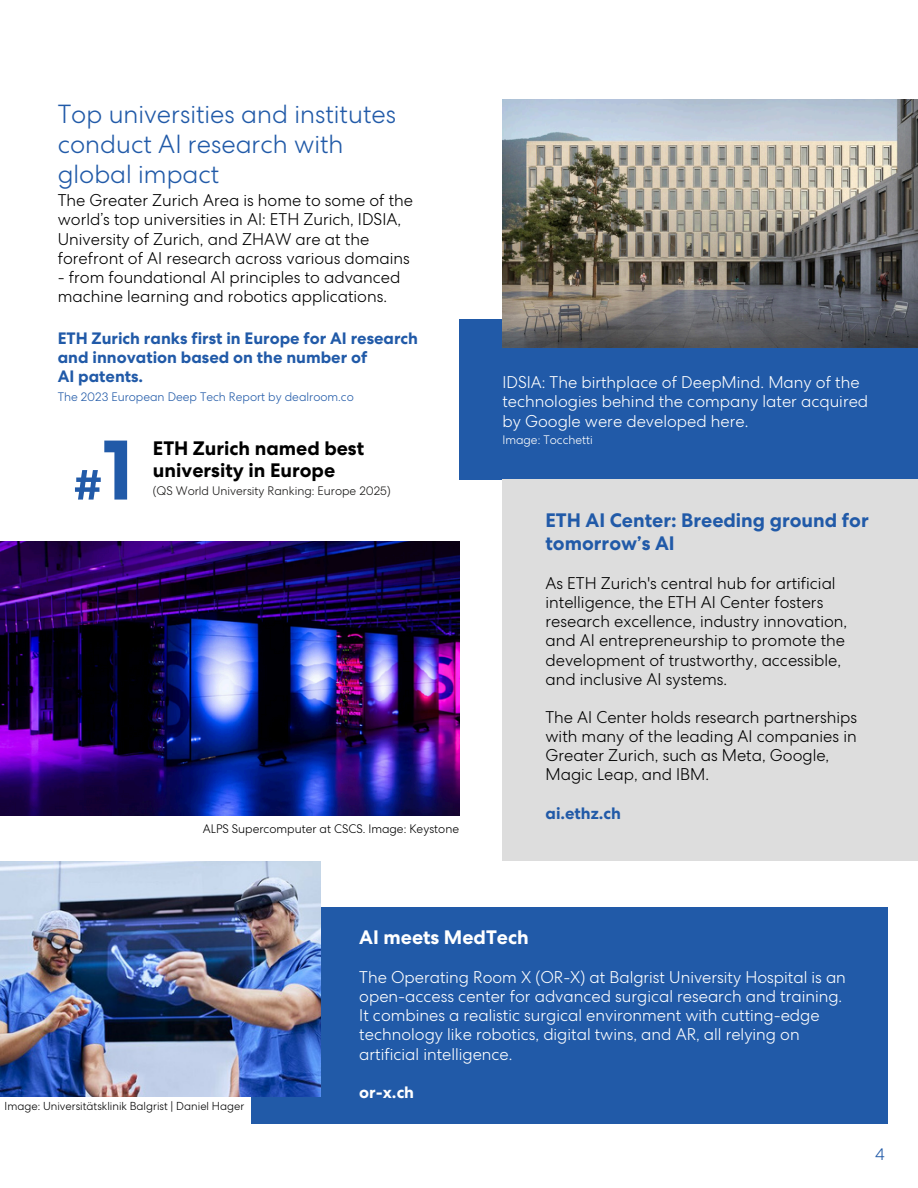
<style>
.page{position:relative;width:918px;height:1188px;background:#fff}
.page>*{position:absolute;margin:0;border:0;box-sizing:border-box;transform-origin:0 0}
.t1{font:300 25.5px/30px "Centra No 2";color:#215aa8}
.t2{font:700 19.5px/22.5px "Centra No 2";color:#215aa8}
.t3{font:700 19.5px/22.5px "Centra No 2";color:#000}
.t4{font:700 19.5px "Centra No 2";color:#fff}
.t5{font:300 16.5px/19.2px "Centra No 2";color:#000}
.t6{font:300 16.5px/19.2px "Centra No 2";color:#fff}
.t7{font:700 16.5px/19.4px "Centra No 2";color:#215aa8}
.t8{font:700 16.5px "Centra No 2";color:#fff}
.t9{font:300 16.5px "Centra No 2";color:#215aa8}
.t10{font:300 12px "Centra No 2";color:#215aa8}
.t11{font:300 12px "Centra No 2";color:#000}
.t12{font:300 12px "Centra No 2";color:#171615}
.t13{font:300 12px "Centra No 2";color:#fff}
.t14{font:300 11.25px "Centra No 2";color:#000}
</style>
<div class="page">
<div style="left:251px;top:908px;width:637px;height:216px;background:#215aa8"></div>
<img style="left:0;top:861px;width:321px;height:235px">
<div style="left:460px;top:319px;width:458px;height:160px;background:#215aa8"></div>
<img style="left:502px;top:100px;width:416px;height:248px">
<svg style="left:75px;top:441px;width:52px;height:59px"></svg>
<div style="left:502px;top:479px;width:416px;height:382px;background:#ddd"></div>
<img style="left:0;top:542px;width:460px;height:273px">
<h2 class="t1" style="left:58px;top:103px;width:340px">Top universities and institutes conduct AI research with global impact</h2>
<h2 class="t5" style="left:58px;top:193px;width:357px">The Greater Zurich Area is home to some of the world’s top universities in AI: ETH Zurich, IDSIA, University of Zurich, and ZHAW are at the forefront of AI research across various domains</h2>
<h2 class="t5" style="left:58px;top:270px;width:344px">- from foundational AI principles to advanced machine learning and robotics applications.</h2>
<p class="t7" style="left:58px;top:331px;width:362px">ETH Zurich ranks first in Europe for AI research and innovation based on the number of</p>
<p class="t7" style="left:58px;top:369px;width:87px">AI patents.</p>
<p class="t6" style="left:502px;top:375px;width:367px">IDSIA: The birthplace of DeepMind. Many of the technologies behind the company later acquired by Google were developed here.</p>
<p class="t13" style="left:502px;top:436px;width:92px">Image: Tocchetti</p>
<p class="t10" style="left:58px;top:392px;width:298px">The 2023 European Deep Tech Report by dealroom.co</p>
<h1 class="t3" style="left:153px;top:439px;width:213px">ETH Zurich named best university in Europe</h1>
<p class="t12" style="left:153px;top:487px;width:239px">(QS World University Ranking: Europe 2025)</p>
<h1 class="t11" style="left:203px;top:824px;width:258px">ALPS Supercomputer at CSCS. Image: Keystone</h1>
<h3 class="t2" style="left:546px;top:512px;width:325px">ETH AI Center: Breeding ground for tomorrow’s AI</h3>
<h3 class="t5" style="left:546px;top:576px;width:303px">As ETH Zurich's central hub for artificial intelligence, the ETH AI Center fosters research excellence, industry innovation, and AI entrepreneurship to promote the development of trustworthy, accessible, and inclusive AI systems.</h3>
<p class="t5" style="left:546px;top:710px;width:313px">The AI Center holds research partnerships with many of the leading AI companies in Greater Zurich, such as Meta, Google, Magic Leap, and IBM.</p>
<p class="t7" style="left:546px;top:806px;width:77px">ai.ethz.ch</p>
<p class="t14" style="left:5px;top:1102px;width:241px">Image: Universitätsklinik Balgrist | Daniel Hager</p>
<h3 class="t4" style="left:359px;top:930px;width:171px">AI meets MedTech</h3>
<p class="t6" style="left:359px;top:970px;width:488px">The Operating Room X (OR-X) at Balgrist University Hospital is an open-access center for advanced surgical research and training.<br>It combines a realistic surgical environment with cutting-edge technology like robotics, digital twins, and AR, all relying on artificial intelligence.</p>
<h3 class="t8" style="left:359px;top:1086px;width:56px">or-x.ch</h3>
<p class="t9" style="left:875px;top:1148px;width:11px">4</p>
</div>
